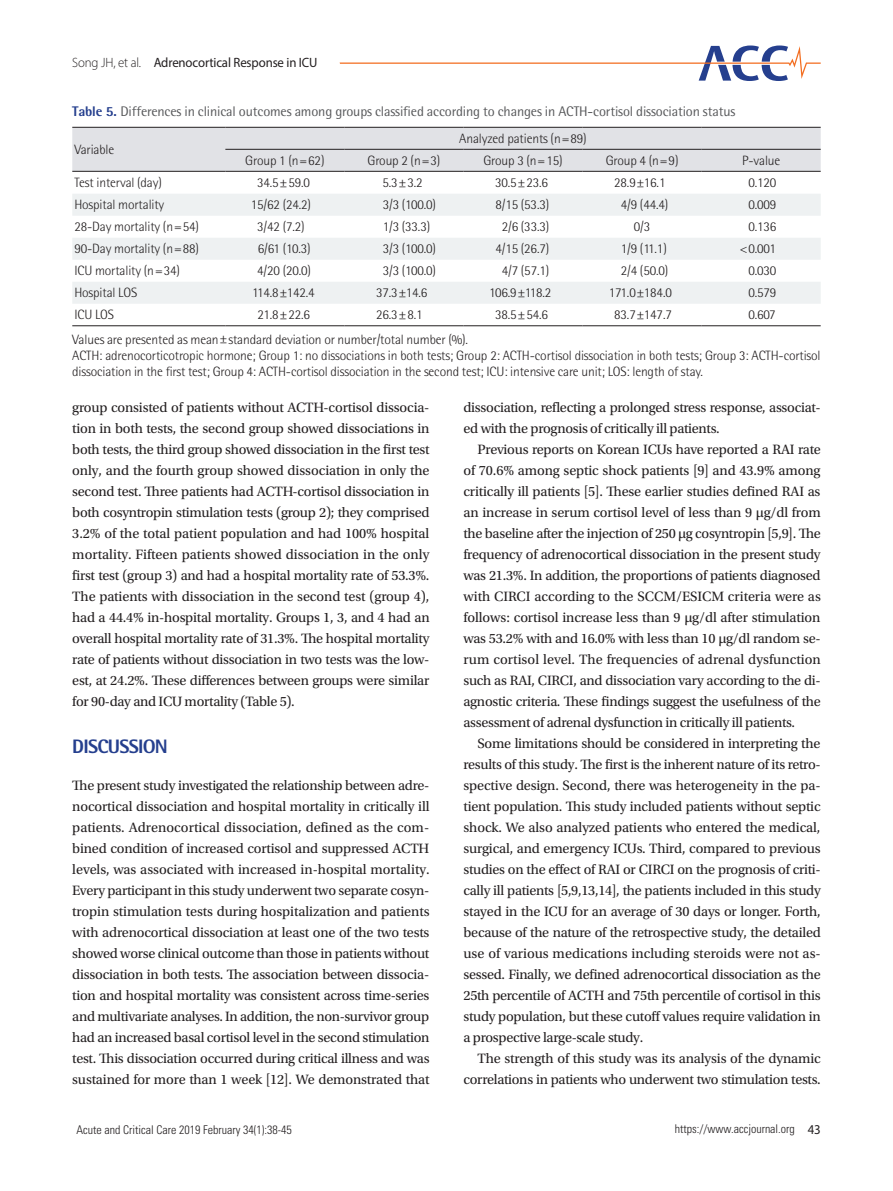
<style>
.page{position:relative;width:893px;height:1191px;background:#fff}
.page>*{position:absolute;margin:0;border:0;box-sizing:border-box;transform-origin:0 0}
.대제목{font:800 19.5px "Rotis Semi Sans Std";letter-spacing:-.04em;color:#253f8e}
.본문{font:14.25px/21px "Utopia Std";letter-spacing:-.02em;color:#231f20;text-align:justify}
.표_그림_제목{font:13.95px "Rotis Semi Sans Std";letter-spacing:-.01em;color:#57585a}
.표본문{font:300 13.5px/16.2px "Rotis Semi Sans Std";letter-spacing:-.01em;color:#231f20}
.t1{font:13.5px "Myriad Pro";letter-spacing:-.01em;color:#231f20;scale:.95 1}
.t2{font:300 condensed 12px "Univers LT Std";color:#231f20}
.s1{font-weight:300}
.s2{font-weight:800;color:#253f8e}
.s3{font-family:"Myriad Pro";font-weight:400;font-stretch:normal;font-size:13.5px}
</style>
<div class="page">
<svg style="left:340px;top:45px;width:481px;height:36px"></svg>
<div style="left:72px;top:128px;width:749px;height:43px;background:#e1e2e6"></div>
<svg style="left:72px;top:194px;width:749px;height:110px;fill:#eef1f2"></svg>
<hr style="left:72px;top:127px;width:153px;height:1px;background:#231f20">
<hr style="left:225px;top:127px;width:119px;height:1px;background:#231f20">
<hr style="left:344px;top:127px;width:119px;height:1px;background:#231f20">
<hr style="left:463px;top:127px;width:120px;height:1px;background:#231f20">
<hr style="left:583px;top:127px;width:119px;height:1px;background:#231f20">
<hr style="left:702px;top:127px;width:119px;height:1px;background:#231f20">
<hr style="left:225px;top:149px;width:119px;height:1px;background:#231f20">
<hr style="left:344px;top:149px;width:119px;height:1px;background:#231f20">
<hr style="left:463px;top:149px;width:120px;height:1px;background:#231f20">
<hr style="left:583px;top:149px;width:119px;height:1px;background:#231f20">
<hr style="left:702px;top:149px;width:119px;height:1px;background:#231f20">
<hr style="left:72px;top:171px;width:153px;height:1px;background:#231f20">
<hr style="left:225px;top:171px;width:119px;height:1px;background:#231f20">
<hr style="left:344px;top:171px;width:119px;height:1px;background:#231f20">
<hr style="left:463px;top:171px;width:120px;height:1px;background:#231f20">
<hr style="left:583px;top:171px;width:119px;height:1px;background:#231f20">
<hr style="left:702px;top:171px;width:119px;height:1px;background:#231f20">
<hr style="left:72px;top:325px;width:153px;height:1px;background:#231f20">
<hr style="left:225px;top:325px;width:119px;height:1px;background:#231f20">
<hr style="left:344px;top:325px;width:119px;height:1px;background:#231f20">
<hr style="left:463px;top:325px;width:120px;height:1px;background:#231f20">
<hr style="left:583px;top:325px;width:119px;height:1px;background:#231f20">
<hr style="left:702px;top:325px;width:119px;height:1px;background:#231f20">
<p class="t1" style="left:72px;top:54px;width:260px"><span class="s1">Song JH, et al.</span> Adrenocortical Response in ICU</p>
<p class="표_그림_제목" style="left:72px;top:103px;width:665px"><span class="s2">Table 5.</span> Differences in clinical outcomes among groups classified according to changes in ACTH-cortisol dissociation status</p>
<p class="표본문" style="left:74px;top:141px;width:41px">Variable</p>
<p class="표본문" style="left:459px;top:130px;width:129px">Analyzed patients (n=89)</p>
<p class="표본문" style="left:245px;top:152px;width:81px">Group 1 (n=62)</p>
<p class="표본문" style="left:368px;top:152px;width:74px">Group 2 (n=3)</p>
<p class="표본문" style="left:483px;top:152px;width:81px">Group 3 (n=15)</p>
<p class="표본문" style="left:606px;top:152px;width:74px">Group 4 (n=9)</p>
<p class="표본문" style="left:742px;top:152px;width:40px">P-value</p>
<p class="표본문" style="left:74px;top:175px;width:89px">Test interval (day)</p>
<p class="표본문" style="left:257px;top:175px;width:54px">34.5±59.0</p>
<p class="표본문" style="left:382px;top:175px;width:42px">5.3±3.2</p>
<p class="표본문" style="left:495px;top:175px;width:54px">30.5±23.6</p>
<p class="표본문" style="left:614px;top:175px;width:53px">28.9±16.1</p>
<p class="표본문" style="left:748px;top:175px;width:29px">0.120</p>
<p class="표본문" style="left:74px;top:197px;width:91px">Hospital mortality</p>
<p class="표본문" style="left:251px;top:197px;width:62px">15/62 (24.2)</p>
<p class="표본문" style="left:383px;top:197px;width:55px">3/3 (100.0)</p>
<p class="표본문" style="left:495px;top:197px;width:55px">8/15 (53.3)</p>
<p class="표본문" style="left:621px;top:197px;width:49px">4/9 (44.4)</p>
<p class="표본문" style="left:748px;top:197px;width:29px">0.009</p>
<p class="표본문" style="left:74px;top:219px;width:126px">28-Day mortality (n=54)</p>
<p class="표본문" style="left:257px;top:219px;width:49px">3/42 (7.2)</p>
<p class="표본문" style="left:383px;top:219px;width:49px">1/3 (33.3)</p>
<p class="표본문" style="left:502px;top:219px;width:49px">2/6 (33.3)</p>
<p class="표본문" style="left:634px;top:219px;width:18px">0/3</p>
<p class="표본문" style="left:748px;top:219px;width:29px">0.136</p>
<p class="표본문" style="left:74px;top:241px;width:126px">90-Day mortality (n=88)</p>
<p class="표본문" style="left:258px;top:241px;width:54px">6/61 (10.3)</p>
<p class="표본문" style="left:383px;top:241px;width:55px">3/3 (100.0)</p>
<p class="표본문" style="left:495px;top:241px;width:55px">4/15 (26.7)</p>
<p class="표본문" style="left:621px;top:241px;width:48px">1/9 (11.1)</p>
<p class="표본문" style="left:740px;top:241px;width:38px">&lt;0.001</p>
<p class="표본문" style="left:74px;top:263px;width:107px">ICU mortality (n=34)</p>
<p class="표본문" style="left:257px;top:263px;width:55px">4/20 (20.0)</p>
<p class="표본문" style="left:383px;top:263px;width:55px">3/3 (100.0)</p>
<p class="표본문" style="left:502px;top:263px;width:49px">4/7 (57.1)</p>
<p class="표본문" style="left:621px;top:263px;width:49px">2/4 (50.0)</p>
<p class="표본문" style="left:748px;top:263px;width:29px">0.030</p>
<p class="표본문" style="left:74px;top:285px;width:64px">Hospital LOS</p>
<p class="표본문" style="left:252px;top:285px;width:64px">114.8±142.4</p>
<p class="표본문" style="left:376px;top:285px;width:53px">37.3±14.6</p>
<p class="표본문" style="left:489px;top:285px;width:64px">106.9±118.2</p>
<p class="표본문" style="left:609px;top:285px;width:65px">171.0±184.0</p>
<p class="표본문" style="left:748px;top:285px;width:29px">0.579</p>
<p class="표본문" style="left:74px;top:307px;width:41px">ICU LOS</p>
<p class="표본문" style="left:258px;top:307px;width:54px">21.8±22.6</p>
<p class="표본문" style="left:376px;top:307px;width:48px">26.3±8.1</p>
<p class="표본문" style="left:495px;top:307px;width:54px">38.5±54.6</p>
<p class="표본문" style="left:614px;top:307px;width:59px">83.7±147.7</p>
<p class="표본문" style="left:748px;top:307px;width:29px">0.607</p>
<p class="표본문" style="left:72px;top:331px;width:397px">Values are presented as mean±standard deviation or number/total number (%).</p>
<p class="표본문" style="left:72px;top:347px;width:750px">ACTH: adrenocorticotropic hormone; Group 1: no dissociations in both tests; Group 2: ACTH-cortisol dissociation in both tests; Group 3: ACTH-cortisol dissociation in the first test; Group 4: ACTH-cortisol dissociation in the second test; ICU: intensive care unit; LOS: length of stay.</p>
<p class="본문" style="left:72px;top:397px;width:359px">group consisted of patients without ACTH-cortisol dissocia&shy;tion in both tests, the second group showed dissociations in both tests, the third group showed dissociation in the first test only, and the fourth group showed dissociation in only the second test. Three patients had ACTH-cortisol dissociation in both cosyntropin stimulation tests (group 2); they comprised 3.2% of the total patient population and had 100% hospital mortality. Fifteen patients showed dissociation in the only first test (group 3) and had a hospital mortality rate of 53.3%.<br>The patients with dissociation in the second test (group 4), had a 44.4% in-hospital mortality. Groups 1, 3, and 4 had an overall hospital mortality rate of 31.3%. The hospital mortality rate of patients without dissociation in two tests was the low&shy;est, at 24.2%. These differences between groups were similar for 90-day and ICU mortality (Table 5).</p>
<p class="대제목" style="left:72px;top:734px;width:97px">DISCUSSION</p>
<p class="본문" style="left:72px;top:775px;width:359px">The present study investigated the relationship between adre&shy;nocortical dissociation and hospital mortality in critically ill patients. Adrenocortical dissociation, defined as the com&shy;bined condition of increased cortisol and suppressed ACTH levels, was associated with increased in-hospital mortality.<br>Every participant in this study underwent two separate cosyn&shy;tropin stimulation tests during hospitalization and patients with adrenocortical dissociation at least one of the two tests showed worse clinical outcome than those in patients without dissociation in both tests. The association between dissocia&shy;tion and hospital mortality was consistent across time-series and multivariate analyses. In addition, the non-survivor group had an increased basal cortisol level in the second stimulation test. This dissociation occurred during critical illness and was sustained for more than 1 week [12]. We demonstrated that</p>
<p class="본문" style="left:463px;top:397px;width:359px">dissociation, reflecting a prolonged stress response, associat&shy;ed with the prognosis of critically ill patients.</p>
<p class="본문" style="left:463px;top:439px;width:359px;text-indent:14px">Previous reports on Korean ICUs have reported a RAI rate of 70.6% among septic shock patients [9] and 43.9% among critically ill patients [5]. These earlier studies defined RAI as an increase in serum cortisol level of less than 9 μg/dl from the baseline after the injection of 250 μg cosyntropin [5,9]. The frequency of adrenocortical dissociation in the present study was 21.3%. In addition, the proportions of patients diagnosed with CIRCI according to the SCCM/ESICM criteria were as follows: cortisol increase less than 9 μg/dl after stimulation was 53.2% with and 16.0% with less than 10 μg/dl random se&shy;rum cortisol level. The frequencies of adrenal dysfunction such as RAI, CIRCI, and dissociation vary according to the di&shy;agnostic criteria. These findings suggest the usefulness of the assessment of adrenal dysfunction in critically ill patients.</p>
<p class="본문" style="left:463px;top:733px;width:359px;text-indent:14px">Some limitations should be considered in interpreting the results of this study. The first is the inherent nature of its retro&shy;spective design. Second, there was heterogeneity in the pa&shy;tient population. This study included patients without septic shock. We also analyzed patients who entered the medical, surgical, and emergency ICUs. Third, compared to previous studies on the effect of RAI or CIRCI on the prognosis of criti&shy;cally ill patients [5,9,13,14], the patients included in this study stayed in the ICU for an average of 30 days or longer. Forth, because of the nature of the retrospective study, the detailed use of various medications including steroids were not as&shy;sessed. Finally, we defined adrenocortical dissociation as the 25th percentile of ACTH and 75th percentile of cortisol in this study population, but these cutoff values require validation in a prospective large-scale study.</p>
<p class="본문" style="left:463px;top:1048px;width:359px;text-align:right">The strength of this study was its analysis of the dynamic correlations in patients who underwent two stimulation tests.</p>
<p class="t2" style="left:77px;top:1122px;width:217px">Acute and Critical Care 2019 February 34(1):38-45</p>
<p class="t2" style="left:675px;top:1121px;width:147px">https://www.accjournal.org <span class="s3">43</span></p>
</div>
